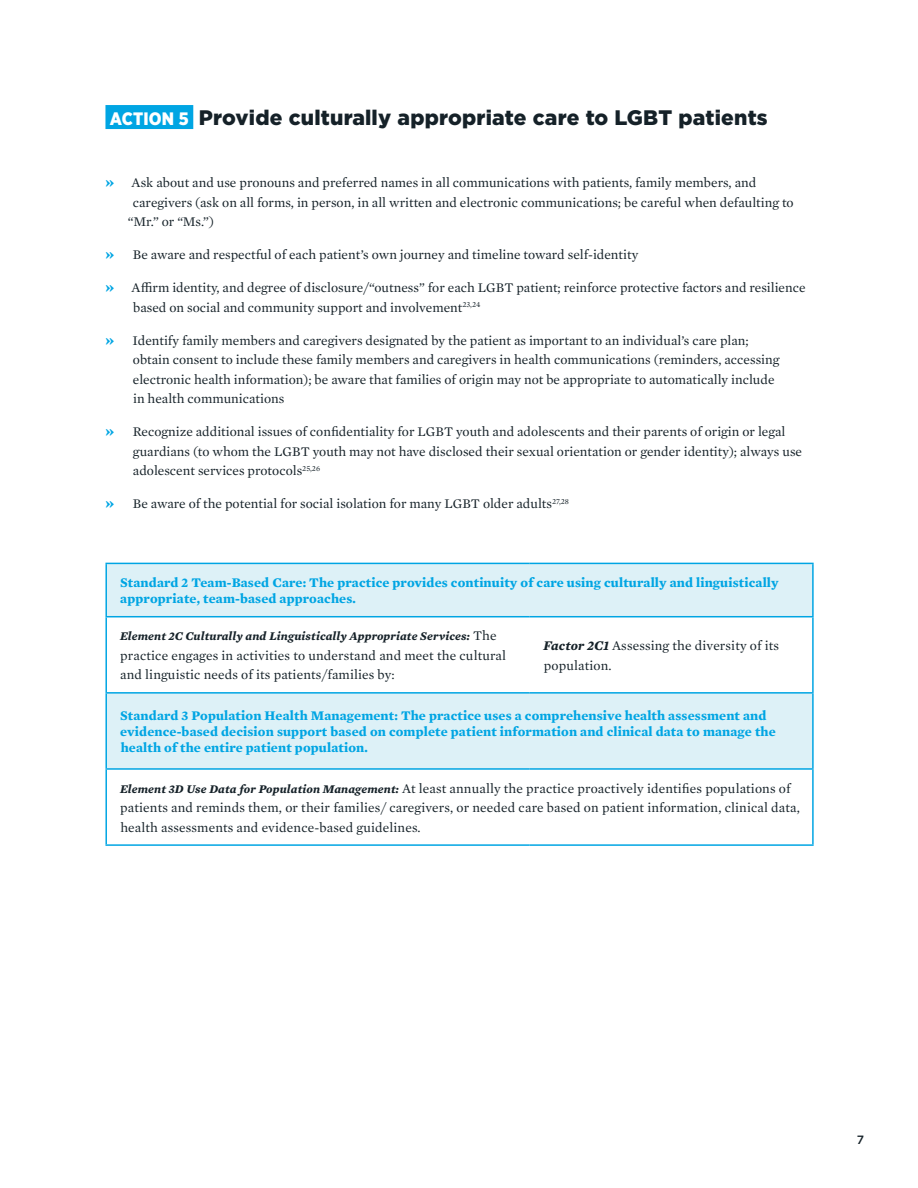
<style>
.page{position:relative;width:918px;height:1188px;background:#fff}
.page>*{position:absolute;margin:0;border:0;box-sizing:border-box;transform-origin:0 0}
.t1{font:900 21px "Gotham";letter-spacing:.01em;color:#152128}
.t2{font:13.5px/19.5px "Mercury Text G1";color:#152128}
.t3{font:700 13.5px/16.2px "Mercury Text G1";letter-spacing:.01em;color:#00a5e3}
.t4{font:italic 700 12px "Mercury Text G1";letter-spacing:.01em;color:#152128}
.t5{font:500 12px "Gotham";color:#152128}
.s1{font-family:"Gotham Narrow";font-size:18px;color:#fff}
.s2{font-weight:700;font-size:16.5px;color:#00a5e3}
.s3{font-weight:400;font-style:normal;font-size:13.5px}
.s4{font-weight:700;font-style:italic}
.s5{font-weight:700;font-style:italic;font-size:12px}
</style>
<div class="page">
<div style="left:105px;top:105px;width:88px;height:24px;background:#00a5e3"></div>
<svg style="left:107px;top:564px;width:705px;height:204px;fill:#ddf1f7"></svg>
<hr style="left:105px;top:563px;width:425px;height:1px;background:#00a5e3">
<hr style="left:105px;top:564px;width:2px;height:52px;background:#00a5e3">
<hr style="left:530px;top:563px;width:284px;height:1px;background:#00a5e3">
<hr style="left:105px;top:617px;width:2px;height:75px;background:#00a5e3">
<hr style="left:105px;top:694px;width:2px;height:74px;background:#00a5e3">
<hr style="left:105px;top:770px;width:2px;height:74px;background:#00a5e3">
<hr style="left:105px;top:844px;width:425px;height:2px;background:#00a5e3">
<hr style="left:530px;top:844px;width:284px;height:2px;background:#00a5e3">
<hr style="left:105px;top:616px;width:425px;height:1px;background:#00a5e3">
<hr style="left:530px;top:616px;width:284px;height:1px;background:#00a5e3">
<hr style="left:105px;top:692px;width:425px;height:2px;background:#00a5e3">
<hr style="left:530px;top:692px;width:284px;height:2px;background:#00a5e3">
<hr style="left:812px;top:564px;width:2px;height:52px;background:#00a5e3">
<hr style="left:812px;top:617px;width:2px;height:75px;background:#00a5e3">
<hr style="left:812px;top:694px;width:2px;height:74px;background:#00a5e3">
<hr style="left:812px;top:770px;width:2px;height:74px;background:#00a5e3">
<hr style="left:105px;top:768px;width:425px;height:2px;background:#00a5e3">
<hr style="left:530px;top:768px;width:284px;height:2px;background:#00a5e3">
<h1 class="t1" style="left:110px;top:103px;width:659px"><span class="s1">ACTION 5</span> Provide culturally appropriate care to LGBT patients</h1>
<p class="t2" style="left:105px;top:172px;width:653px"><span class="s2">»</span> Ask about and use pronouns and preferred names in all communications with patients, family members, and</p>
<p class="t2" style="left:133px;top:192px;width:662px">caregivers (ask on all forms, in person, in all written and electronic communications; be careful when defaulting to</p>
<p class="t2" style="left:128px;top:211px;width:88px">“Mr.” or “Ms.”)</p>
<p class="t2" style="left:105px;top:244px;width:535px"><span class="s2">»</span> Be aware and respectful of each patient’s own journey and timeline toward self-identity</p>
<p class="t2" style="left:133px;top:277px;width:674px;text-indent:-28px"><span class="s2">»</span> Affirm identity, and degree of disclosure/“outness” for each LGBT patient; reinforce protective factors and resilience based on social and community support and involvement<sup>23,24</sup></p>
<p class="t2" style="left:133px;top:330px;width:648px;text-indent:-28px"><span class="s2">»</span> Identify family members and caregivers designated by the patient as important to an individual’s care plan; obtain consent to include these family members and caregivers in health communications (reminders, accessing electronic health information); be aware that families of origin may not be appropriate to automatically include in health communications</p>
<p class="t2" style="left:133px;top:421px;width:671px;text-indent:-28px"><span class="s2">»</span> Recognize additional issues of confidentiality for LGBT youth and adolescents and their parents of origin or legal guardians (to whom the LGBT youth may not have disclosed their sexual orientation or gender identity); always use adolescent services protocols<sup>25,26</sup></p>
<p class="t2" style="left:105px;top:493px;width:466px"><span class="s2">»</span> Be aware of the potential for social isolation for many LGBT older adults<sup>27,28</sup></p>
<p class="t3" style="left:120px;top:574px;width:660px">Standard 2 Team-Based Care: The practice provides continuity of care using culturally and linguistically appropriate, team-based approaches.</p>
<p class="t4" style="left:120px;top:627px;width:378px">Element 2C Culturally and Linguistically Appropriate Services: <span class="s3">The</span></p>
<p class="t2" style="left:120px;top:645px;width:387px">practice engages in activities to understand and meet the cultural and linguistic needs of its patients/families by:</p>
<p class="t2" style="left:544px;top:635px;width:237px"><span class="s4">Factor 2C1</span> Assessing the diversity of its population.</p>
<p class="t3" style="left:120px;top:707px;width:657px">Standard 3 Population Health Management: The practice uses a comprehensive health assessment and evidence-based decision support based on complete patient information and clinical data to manage the health of the entire patient population.</p>
<p class="t2" style="left:120px;top:778px;width:681px"><span class="s5">Element 3D Use Data for Population Management:</span> At least annually the practice proactively identifies populations of patients and reminds them, or their families/ caregivers, or needed care based on patient information, clinical data, health assessments and evidence-based guidelines.</p>
<p class="t5" style="left:857px;top:1132px;width:9px">7</p>
</div>
